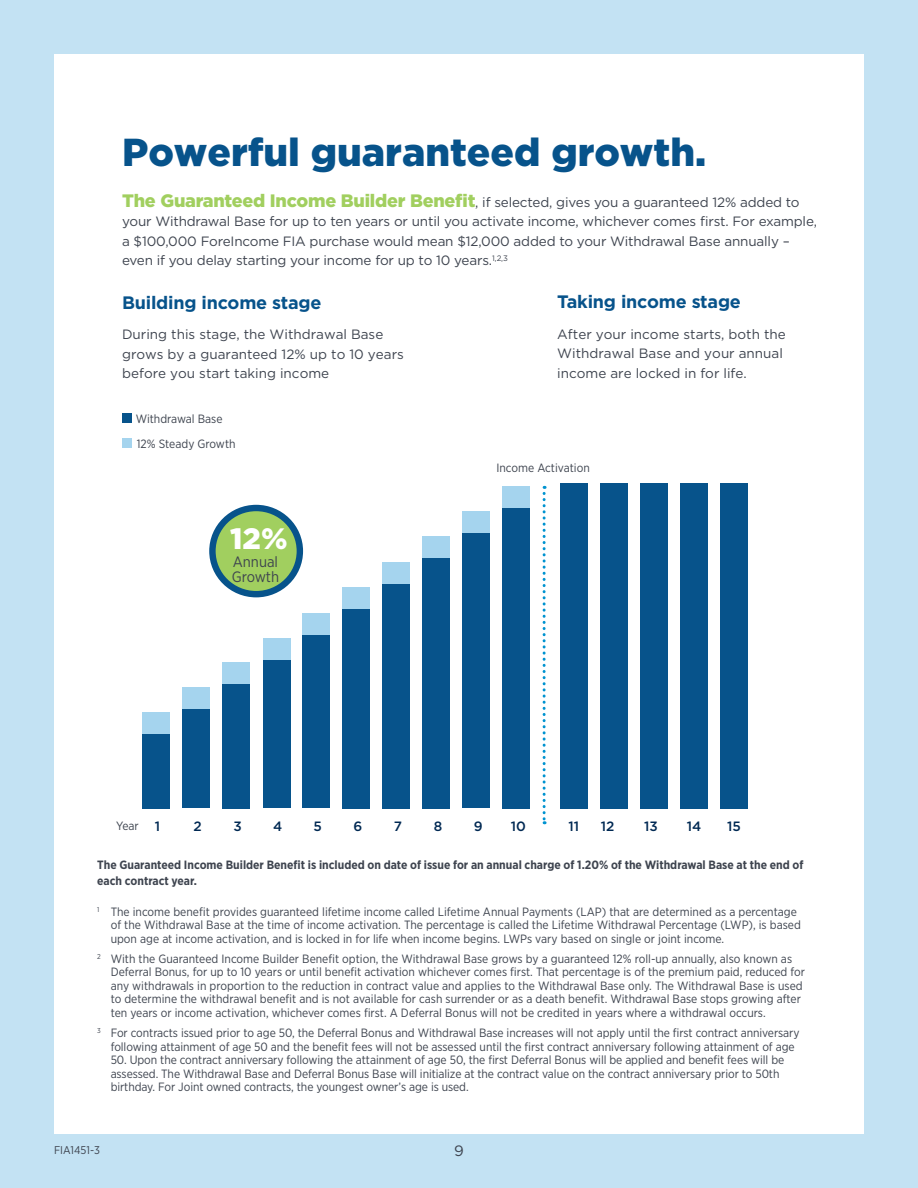
<style>
.page{position:relative;width:918px;height:1188px;background:#c3e2f3}
.page>*{position:absolute;margin:0;border:0;box-sizing:border-box;transform-origin:0 0}
.t1{font:900 39px "Gotham";color:#07538b}
.t2{font:900 29.55px "Gotham";color:#fff}
.t3{font:700 18px "Gotham";letter-spacing:-.01em;color:#07538b}
.t4{font:15px/15px "Gotham Narrow";color:#3e444f}
.t5{font:15px "Gotham";color:#3e444f}
.t6{font:13.5px/19.5px "Gotham";letter-spacing:-.01em;color:#3e444f}
.t7{font:500 13.5px "Gotham";color:#002953}
.t8{font:12px/13.5px "Gotham Narrow";color:#3e444f}
.t9{font:700 12px/16.5px "Gotham Narrow";color:#3e444f}
.t10{font:11.25px "Gotham Narrow";color:#3e444f}
.s1{font-weight:900;font-size:18px;color:#a1cf5f}
</style>
<div class="page">
<div style="left:54px;top:54px;width:810px;height:1080px;background:#fff"></div>
<svg style="left:543px;top:486px;width:3px;height:338px"></svg>
<div style="left:122px;top:413px;width:10px;height:10px;background:#07538b"></div>
<div style="left:122px;top:438px;width:10px;height:10px;background:#a5d4ee"></div>
<div style="left:560px;top:483px;width:28px;height:325px;background:#07538b"></div>
<div style="left:600px;top:483px;width:28px;height:325px;background:#07538b"></div>
<div style="left:640px;top:483px;width:28px;height:325px;background:#07538b"></div>
<div style="left:680px;top:483px;width:28px;height:325px;background:#07538b"></div>
<div style="left:721px;top:483px;width:27px;height:325px;background:#07538b"></div>
<div style="left:212px;top:508px;width:88px;height:86px;background:#a1cf5f;border-radius:50%"></div>
<div style="left:209px;top:505px;width:94px;height:92px;border:6px solid #07538b;border-radius:50%"></div>
<div style="left:183px;top:709px;width:27px;height:99px;background:#07538b"></div>
<div style="left:183px;top:687px;width:27px;height:22px;background:#a5d4ee"></div>
<div style="left:223px;top:684px;width:27px;height:124px;background:#07538b"></div>
<div style="left:223px;top:663px;width:27px;height:21px;background:#a5d4ee"></div>
<div style="left:263px;top:660px;width:27px;height:148px;background:#07538b"></div>
<div style="left:263px;top:638px;width:27px;height:22px;background:#a5d4ee"></div>
<div style="left:302px;top:635px;width:28px;height:173px;background:#07538b"></div>
<div style="left:302px;top:613px;width:28px;height:22px;background:#a5d4ee"></div>
<div style="left:342px;top:609px;width:28px;height:199px;background:#07538b"></div>
<div style="left:342px;top:587px;width:28px;height:22px;background:#a5d4ee"></div>
<div style="left:382px;top:584px;width:28px;height:224px;background:#07538b"></div>
<div style="left:382px;top:562px;width:28px;height:22px;background:#a5d4ee"></div>
<div style="left:422px;top:558px;width:28px;height:250px;background:#07538b"></div>
<div style="left:422px;top:536px;width:28px;height:22px;background:#a5d4ee"></div>
<div style="left:462px;top:533px;width:28px;height:275px;background:#07538b"></div>
<div style="left:462px;top:511px;width:28px;height:22px;background:#a5d4ee"></div>
<div style="left:502px;top:486px;width:28px;height:22px;background:#a5d4ee"></div>
<div style="left:502px;top:508px;width:28px;height:300px;background:#07538b"></div>
<div style="left:143px;top:734px;width:27px;height:74px;background:#07538b"></div>
<div style="left:143px;top:712px;width:27px;height:22px;background:#a5d4ee"></div>
<p class="t1" style="left:122px;top:125px;width:586px">Powerful guaranteed growth.</p>
<p class="t6" style="left:122px;top:192px;width:696px"><span class="s1">The Guaranteed Income Builder Benefit</span>, if selected, gives you a guaranteed 12% added to your Withdrawal Base for up to ten years or until you activate income, whichever comes first. For example, a $100,000 ForeIncome FIA purchase would mean $12,000 added to your Withdrawal Base annually – even if you delay starting your income for up to 10 years.<sup>1,2,3</sup></p>
<p class="t3" style="left:122px;top:291px;width:201px">Building income stage</p>
<p class="t6" style="left:122px;top:325px;width:283px">During this stage, the Withdrawal Base grows by a guaranteed 12% up to 10 years before you start taking income</p>
<p class="t8" style="left:136px;top:412px;width:88px">Withdrawal Base</p>
<p class="t8" style="left:137px;top:437px;width:100px">12% Steady Growth</p>
<p class="t2" style="left:230px;top:518px;width:59px">12%</p>
<p class="t4" style="left:232px;top:554px;width:49px">Annual<br>Growth</p>
<p class="t3" style="left:557px;top:290px;width:185px">Taking income stage</p>
<p class="t6" style="left:557px;top:324px;width:230px">After your income starts, both the<br>Withdrawal Base and your annual income are locked in for life.</p>
<p class="t8" style="left:496px;top:461px;width:95px">Income Activation</p>
<p class="t8" style="left:116px;top:819px;width:24px">Year</p>
<p class="t7" style="left:155px;top:818px;width:7px">1</p>
<p class="t7" style="left:193px;top:818px;width:10px">2</p>
<p class="t7" style="left:233px;top:818px;width:10px">3</p>
<p class="t7" style="left:273px;top:818px;width:11px">4</p>
<p class="t7" style="left:314px;top:818px;width:10px">5</p>
<p class="t7" style="left:354px;top:818px;width:10px">6</p>
<p class="t7" style="left:394px;top:818px;width:10px">7</p>
<p class="t7" style="left:434px;top:818px;width:10px">8</p>
<p class="t7" style="left:474px;top:818px;width:10px">9</p>
<p class="t7" style="left:511px;top:818px;width:17px">10</p>
<p class="t7" style="left:568px;top:818px;width:12px">11</p>
<p class="t7" style="left:601px;top:818px;width:15px">12</p>
<p class="t7" style="left:644px;top:818px;width:15px">13</p>
<p class="t7" style="left:687px;top:818px;width:16px">14</p>
<p class="t7" style="left:727px;top:818px;width:15px">15</p>
<p class="t9" style="left:97px;top:856px;width:708px">The Guaranteed Income Builder Benefit is included on date of issue for an annual charge of 1.20% of the Withdrawal Base at the end of each contract year.</p>
<p class="t8" style="left:111px;top:904px;width:692px;text-indent:-14px"><sup>1</sup> The income benefit provides guaranteed lifetime income called Lifetime Annual Payments (LAP) that are determined as a percentage of the Withdrawal Base at the time of income activation. The percentage is called the Lifetime Withdrawal Percentage (LWP), is based upon age at income activation, and is locked in for life when income begins. LWPs vary based on single or joint income.</p>
<p class="t8" style="left:111px;top:952px;width:696px;text-indent:-14px"><sup>2</sup> With the Guaranteed Income Builder Benefit option, the Withdrawal Base grows by a guaranteed 12% roll-up annually, also known as Deferral Bonus, for up to 10 years or until benefit activation whichever comes first. That percentage is of the premium paid, reduced for any withdrawals in proportion to the reduction in contract value and applies to the Withdrawal Base only. The Withdrawal Base is used to determine the withdrawal benefit and is not available for cash surrender or as a death benefit. Withdrawal Base stops growing after ten years or income activation, whichever comes first. A Deferral Bonus will not be credited in years where a withdrawal occurs.</p>
<p class="t8" style="left:111px;top:1026px;width:690px;text-indent:-14px"><sup>3</sup> For contracts issued prior to age 50, the Deferral Bonus and Withdrawal Base increases will not apply until the first contract anniversary following attainment of age 50 and the benefit fees will not be assessed until the first contract anniversary following attainment of age</p>
<p class="t8" style="left:111px;top:1053px;width:675px">50. Upon the contract anniversary following the attainment of age 50, the first Deferral Bonus will be applied and benefit fees will be assessed. The Withdrawal Base and Deferral Bonus Base will initialize at the contract value on the contract anniversary prior to 50th birthday. For Joint owned contracts, the youngest owner’s age is used.</p>
<p class="t10" style="left:54px;top:1143px;width:47px">FIA1451-3</p>
<p class="t5" style="left:454px;top:1141px;width:11px">9</p>
</div>
